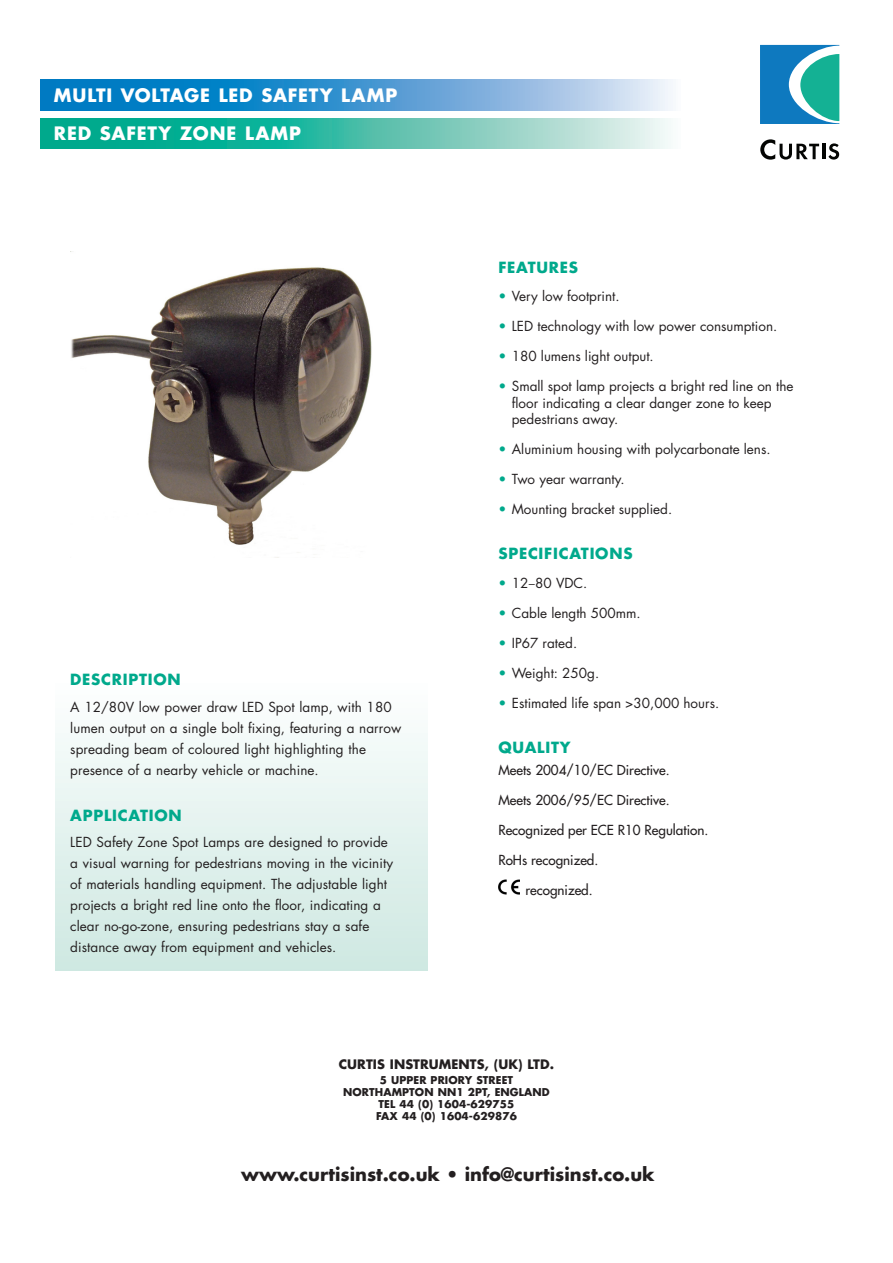
<style>
.page{position:relative;width:893px;height:1263px;background:#fff}
.page>*{position:absolute;margin:0;border:0;box-sizing:border-box;transform-origin:0 0}
.t1{font:700 18px "Futura Std";color:#231f20}
.t2{font:700 18px/38.5px "Futura Std";letter-spacing:.045em;color:#fff}
.t3{font:700 15px "Futura Std";letter-spacing:.05em;color:#00a98c}
.t4{font:13.5px/21px "Futura Std";letter-spacing:.005em;color:#231f20}
.t5{font:500 13.5px "Futura Std";color:#231f20}
.t6{font:700 12.75px "Futura Std";letter-spacing:.005em;color:#231f20}
.t7{font:700 10.5px/12px "Futura Std";letter-spacing:.01em;color:#231f20;text-align:center}
.s1{color:#00a98c}
.s2{font-family:"Myriad Pro";font-stretch:semi-condensed}
</style>
<div class="page">
<div style="left:56px;top:681px;width:371px;height:290px;background:linear-gradient(to bottom,#fdfffe,#cee8e1)"></div>
<svg style="left:760px;top:139px;width:59px;height:21px"></svg>
<hr style="left:822px;top:144px;width:3px;height:15px;background:#040503">
<svg style="left:828px;top:143px;width:11px;height:17px"></svg>
<svg style="left:760px;top:45px;width:79px;height:79px;background:#369fbb"></svg>
<img style="left:498px;top:879px;width:22px;height:16px">
<svg style="left:40px;top:79px;width:633px;height:31px;background:#4f9fd4"></svg>
<svg style="left:40px;top:118px;width:631px;height:31px;background:#54c3b0"></svg>
<img style="left:71px;top:267px;width:301px;height:291px">
<h1 class="t2" style="left:54px;top:75px;width:345px">MULTI VOLTAGE LED SAFETY LAMP<br>RED SAFETY ZONE LAMP</h1>
<p class="t3" style="left:70px;top:669px;width:112px">DESCRIPTION</p>
<p class="t4" style="left:70px;top:697px;width:333px">A 12/80V low power draw LED Spot lamp, with 180 lumen output on a single bolt fixing, featuring a narrow spreading beam of coloured light highlighting the presence of a nearby vehicle or machine.</p>
<p class="t3" style="left:70px;top:805px;width:113px">APPLICATION</p>
<p class="t4" style="left:70px;top:832px;width:324px">LED Safety Zone Spot Lamps are designed to provide a visual warning for pedestrians moving in the vicinity of materials handling equipment. The adjustable light projects a bright red line onto the floor, indicating a clear no-go-zone, ensuring pedestrians stay a safe distance away from equipment and vehicles.</p>
<p class="t3" style="left:498px;top:257px;width:81px">FEATURES</p>
<p class="t4" style="left:498px;top:286px;width:123px"><span class="s1">•</span> Very low footprint.</p>
<p class="t4" style="left:498px;top:316px;width:280px"><span class="s1">•</span> LED technology with low power consumption.</p>
<p class="t4" style="left:498px;top:346px;width:157px"><span class="s1">•</span> 180 lumens light output.</p>
<p class="t4" style="left:512px;top:378px;width:283px;line-height:16.5px;text-indent:-14px"><span class="s1">•</span> Small spot lamp projects a bright red line on the floor indicating a clear danger zone to keep pedestrians away.</p>
<p class="t4" style="left:498px;top:439px;width:274px"><span class="s1">•</span> Aluminium housing with polycarbonate lens.</p>
<p class="t4" style="left:498px;top:469px;width:128px"><span class="s1">•</span> Two year warranty.</p>
<p class="t4" style="left:498px;top:499px;width:175px"><span class="s1">•</span> Mounting bracket supplied.</p>
<p class="t3" style="left:498px;top:544px;width:136px">SPECIFICATIONS</p>
<p class="t4" style="left:498px;top:573px;width:91px"><span class="s1">•</span> 12<span class="s2">–</span>80 VDC.</p>
<p class="t4" style="left:498px;top:603px;width:144px"><span class="s1">•</span> Cable length 500mm.</p>
<p class="t4" style="left:498px;top:633px;width:80px"><span class="s1">•</span> IP67 rated.</p>
<p class="t4" style="left:498px;top:663px;width:102px"><span class="s1">•</span> Weight: 250g.</p>
<p class="t4" style="left:498px;top:693px;width:222px"><span class="s1">•</span> Estimated life span &gt;30,000 hours.</p>
<p class="t3" style="left:498px;top:737px;width:74px">QUALITY</p>
<p class="t5" style="left:498px;top:761px;width:173px">Meets 2004/10/EC Directive.</p>
<p class="t5" style="left:498px;top:791px;width:173px">Meets 2006/95/EC Directive.</p>
<p class="t5" style="left:498px;top:821px;width:212px">Recognized per ECE R10 Regulation.</p>
<p class="t5" style="left:498px;top:851px;width:102px">RoHs recognized.</p>
<p class="t5" style="left:525px;top:881px;width:69px">recognized.</p>
<p class="t6" style="left:339px;top:1056px;width:217px">CURTIS INSTRUMENTS, (UK) LTD.</p>
<p class="t7" style="left:343px;top:1074px;width:208px">5 UPPER PRIORY STREET<br>NORTHAMPTON NN1 2PT, ENGLAND<br>TEL 44 (0) 1604-629755<br>FAX 44 (0) 1604-629876</p>
<h1 class="t1" style="left:241px;top:1162px;width:415px">www.curtisinst.co.uk • info@curtisinst.co.uk</h1>
</div>
